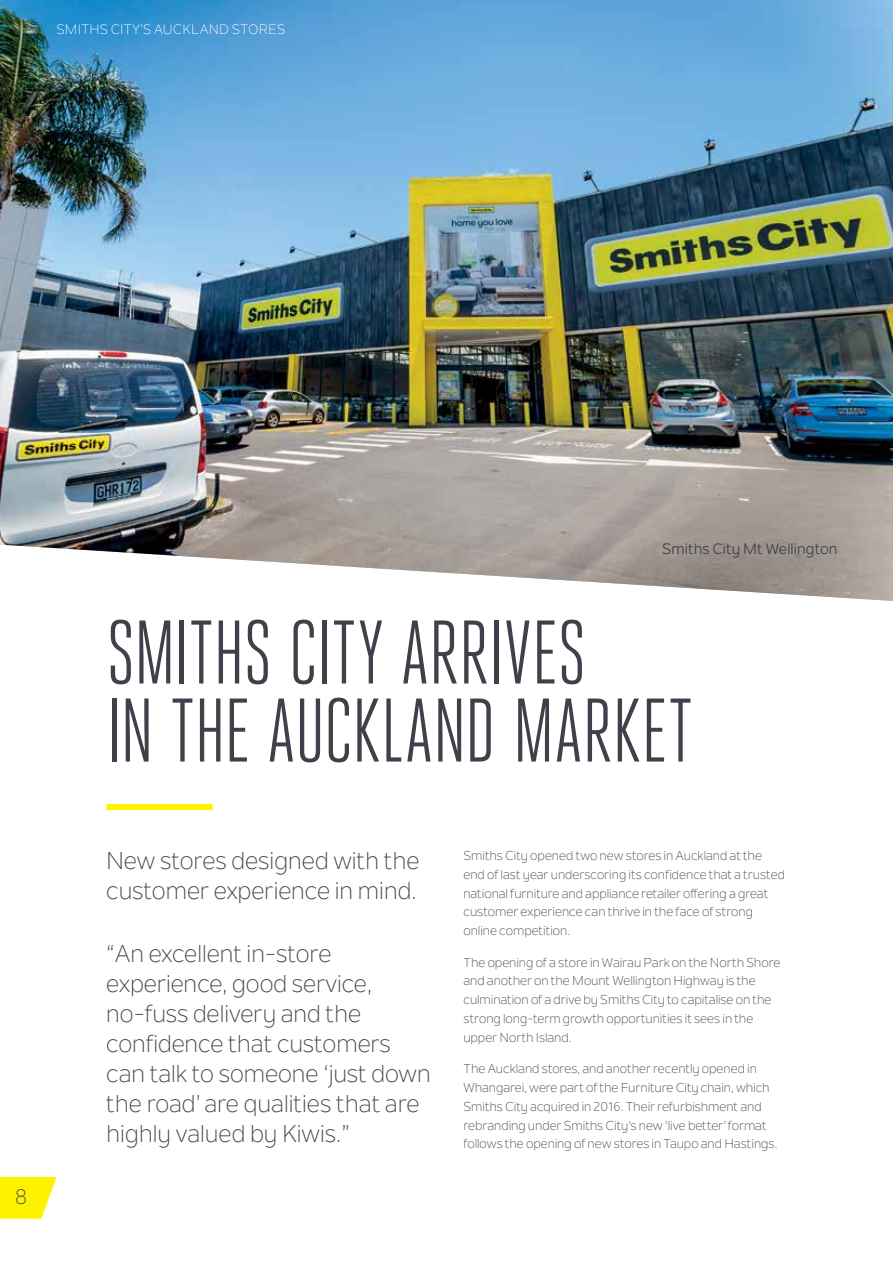
<style>
.page{position:relative;width:893px;height:1263px;background:#fff}
.page>*{position:absolute;margin:0;border:0;box-sizing:border-box;transform-origin:0 0}
.t1{font:90px/78px "Heroic Condensed";letter-spacing:-.01em;color:#3f414a}
.t2{font:24px/30px "Nolan Next";color:#3f414a}
.t3{font:21px "Nolan Next";color:#43474f}
.t4{font:15px "Nolan Next";letter-spacing:.005em;color:#3f414a}
.t5{font:13.5px "Nolan Next";letter-spacing:.02em;color:#fff}
.t6{font:12.75px/18.8px "Nolan Next";letter-spacing:-.005em;color:#43474f}
</style>
<div class="page">
<svg style="left:0;top:1177px;width:57px;height:42px;background:#fff325"></svg>
<img style="left:0;top:0;width:893px;height:601px">
<div style="left:106px;top:804px;width:107px;height:6px;background:#fff200"></div>
<p class="t5" style="left:57px;top:21px;width:230px">SMITHS CITY’S AUCKLAND STORES</p>
<h3 class="t3" style="left:15px;top:1184px;width:13px">8</h3>
<p class="t4" style="left:662px;top:540px;width:177px">Smiths City Mt Wellington</p>
<h1 class="t1" style="left:106px;top:614px;width:588px">SMITHS CITY ARRIVES<br>IN THE AUCKLAND MARKET</h1>
<h2 class="t2" style="left:106px;top:845px;width:315px">New stores designed with the customer experience in mind.</h2>
<p class="t6" style="left:463px;top:846px;width:323px">Smiths City opened two new stores in Auckland at the end of last year underscoring its confidence that a trusted national furniture and appliance retailer offering a great customer experience can thrive in the face of strong online competition.</p>
<p class="t6" style="left:463px;top:953px;width:318px">The opening of a store in Wairau Park on the North Shore and another on the Mount Wellington Highway is the culmination of a drive by Smiths City to capitalise on the strong long-term growth opportunities it sees in the upper North Island.</p>
<p class="t6" style="left:463px;top:1059px;width:316px">The Auckland stores, and another recently opened in Whangarei, were part of the Furniture City chain, which Smiths City acquired in 2016. Their refurbishment and rebranding under Smiths City’s new ‘live better’ format follows the opening of new stores in Taupo and Hastings.</p>
<h2 class="t2" style="left:106px;top:939px;width:326px">“An excellent in-store experience, good service, no-fuss delivery and the confidence that customers can talk to someone ‘just down the road’ are qualities that are highly valued by Kiwis.”</h2>
</div>
